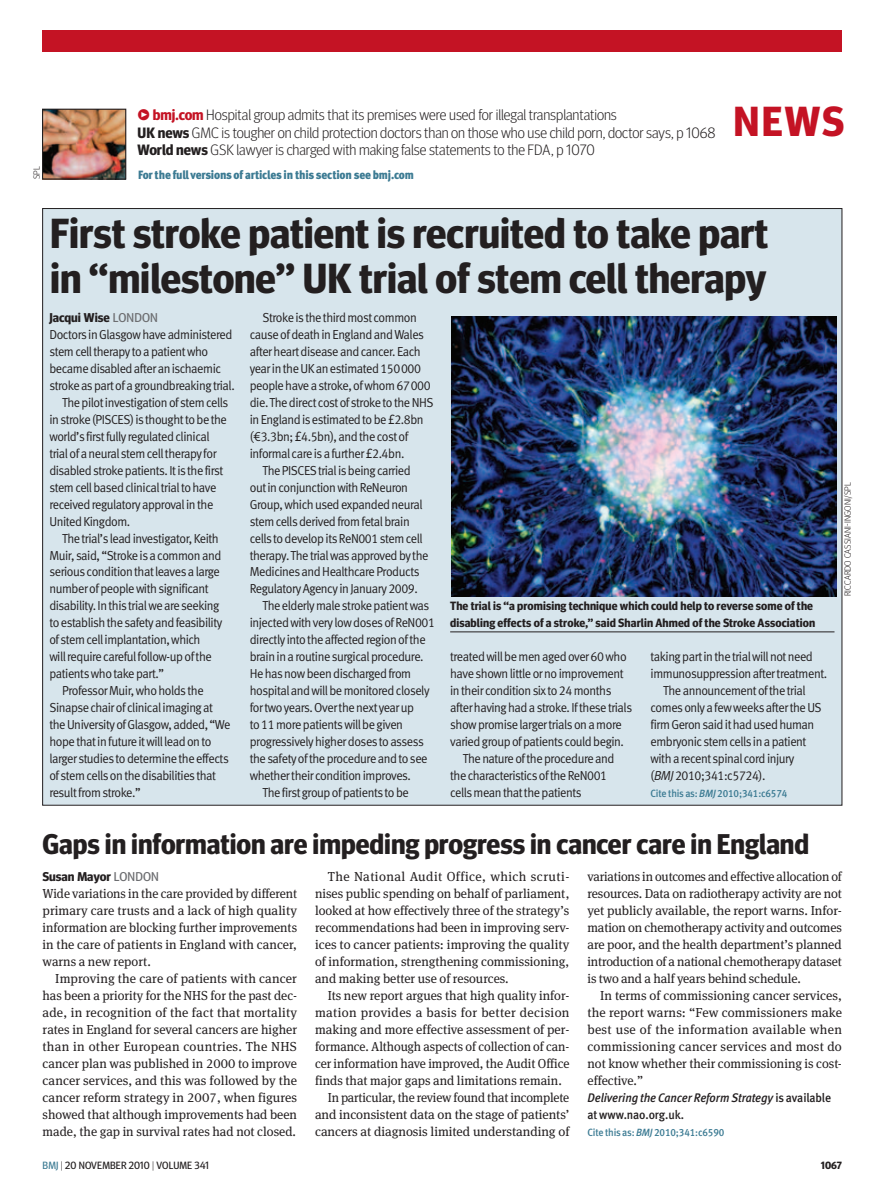
<style>
.page{position:relative;width:893px;height:1191px;background:#fff}
.page>*{position:absolute;margin:0;border:0;box-sizing:border-box;transform-origin:0 0}
.news_head_28bold{font:700 42px/45px "Meta Headline OT";color:#231f20}
.t1{font:700 42px "Meta Headline OT";color:#c41324}
.news_head_19bold{font:700 28.5px "Meta Headline OT";color:#231f20}
._05_quote{font:300 15px "Meta Headline OT";color:#231f20}
.news_BOX_sans_text{font:13.05px/17px "Meta Normal LF";letter-spacing:-.035em;color:#231f20;scale:.95 1}
.news_body_3colm_ind{font:13.05px/17px "Meta Serif Pro";color:#231f20;text-align:justify}
.news_body_3colm_ind-2{font:13.05px/17px "Meta Serif Pro";color:#231f20;text-align:justify;scale:.96 1}
.news_body_3colm{font:13.05px/17px "Meta Serif Pro";color:#231f20;text-align:justify;scale:.96 1}
.news_byline_author{font:700 12.75px "Meta Headline OT";color:#231f20}
.news_further_info{font:italic 12.45px/17px "Meta Medium LF";letter-spacing:-.005em;color:#231f20;scale:.95 1}
.picture_caption{font:700 12px/17px "Meta Headline OT";letter-spacing:.01em;color:#231f20}
.links_text_top{font:12px "Meta Black LF";letter-spacing:-.015em;color:#3c7b93;scale:.95 1}
.citation{font:10.5px "Meta Medium LF";letter-spacing:-.015em;color:#3c7b93;scale:.95 1}
.t2{font:10.5px "Meta Headline OT";letter-spacing:.01em;color:#231f20}
.t3{font:700 10.5px "Meta Headline OT";color:#231f20}
.picture_credit{font:300 9px "Meta Headline OT";letter-spacing:.015em;color:#231f20}
.s1{font-family:"Meta Pro";font-weight:500;color:#c41324}
.s2{font-weight:700;color:#c41324}
.s3{font-weight:700}
.s4{font-weight:400;color:#6c6d70}
.s5{font-style:italic}
.s6{font-style:normal}
.s7{color:#3c7b93}
.s8{font-weight:300}
</style>
<div class="page">
<div style="left:43px;top:208px;width:799px;height:597px;background:#d7e5ec"></div>
<img style="left:451px;top:316px;width:386px;height:281px">
<div style="left:43px;top:30px;width:799px;height:21px;background:#c41324"></div>
<img style="left:44px;top:111px;width:80px;height:67px">
<div style="left:42px;top:109px;width:84px;height:71px;border:1px solid #231f20"></div>
<hr style="left:450px;top:631px;width:384px;height:1px;background:#231f20">
<p class="picture_credit" style="left:31px;top:179px;width:15px;rotate:-90deg">SPL</p>
<p class="_05_quote" style="left:138px;top:106px;width:481px"><span class="s1">•</span> <span class="s2">bmj.com</span> Hospital group admits that its premises were used for illegal transplantations</p>
<p class="_05_quote" style="left:138px;top:123px;width:579px"><span class="s3">UK news</span> GMC is tougher on child protection doctors than on those who use child porn, doctor says, p 1068</p>
<p class="_05_quote" style="left:138px;top:141px;width:459px"><span class="s3">World news</span> GSK lawyer is charged with making false statements to the FDA, p 1070</p>
<p class="links_text_top" style="left:138px;top:168px;width:292px">For the full versions of articles in this section see bmj.com</p>
<p class="t1" style="left:734px;top:96px;width:112px">NEWS</p>
<p class="news_head_28bold" style="left:50px;top:210px;width:720px">First stroke patient is recruited to take part in “milestone” UK trial of stem cell therapy</p>
<p class="news_byline_author" style="left:49px;top:310px;width:110px">Jacqui Wise <span class="s4">LONDON</span></p>
<p class="news_BOX_sans_text" style="left:49px;top:326px;width:197px">Doctors in Glasgow have administered stem cell therapy to a patient who became disabled after an ischaemic stroke as part of a groundbreaking trial.</p>
<p class="news_BOX_sans_text" style="left:49px;top:394px;width:190px;text-indent:13px">The pilot investigation of stem cells in stroke (PISCES) is thought to be the world’s first fully regulated clinical trial of a neural stem cell therapy for disabled stroke patients. It is the first stem cell based clinical trial to have received regulatory approval in the United Kingdom.</p>
<p class="news_BOX_sans_text" style="left:49px;top:529px;width:184px;text-indent:13px">The trial’s lead investigator, Keith Muir, said, “Stroke is a common and serious condition that leaves a large number of people with significant disability. In this trial we are seeking to establish the safety and feasibility of stem cell implantation, which<br>will require careful follow-up of the patients who take part.”</p>
<p class="news_BOX_sans_text" style="left:49px;top:682px;width:192px;text-indent:13px">Professor Muir, who holds the Sinapse chair of clinical imaging at the University of Glasgow, added, “We hope that in future it will lead on to larger studies to determine the effects of stem cells on the disabilities that result from stroke.”</p>
<p class="news_BOX_sans_text" style="left:250px;top:309px;width:195px;text-indent:13px">Stroke is the third most common cause of death in England and Wales after heart disease and cancer. Each year in the UK an estimated 150000 people have a stroke, of whom 67000 die. The direct cost of stroke to the NHS in England is estimated to be £2.8bn (€3.3bn; £4.5bn), and the cost of informal care is a further £2.4bn.</p>
<p class="news_BOX_sans_text" style="left:250px;top:461px;width:190px;text-indent:13px">The PISCES trial is being carried out in conjunction with ReNeuron Group, which used expanded neural stem cells derived from fetal brain cells to develop its ReN001 stem cell therapy. The trial was approved by the Medicines and Healthcare Products Regulatory Agency in January 2009.</p>
<p class="news_BOX_sans_text" style="left:250px;top:597px;width:197px;text-indent:13px">The elderly male stroke patient was injected with very low doses of ReN001 directly into the affected region of the brain in a routine surgical procedure.<br>He has now been discharged from hospital and will be monitored closely for two years. Over the next year up<br>to 11 more patients will be given progressively higher doses to assess the safety of the procedure and to see whether their condition improves.</p>
<p class="news_BOX_sans_text" style="left:263px;top:783px;width:156px">The first group of patients to be</p>
<p class="picture_caption" style="left:450px;top:597px;width:366px">The trial is “a promising technique which could help to reverse some of the disabling effects of a stroke,” said Sharlin Ahmed of the Stroke Association</p>
<p class="news_BOX_sans_text" style="left:450px;top:648px;width:193px">treated will be men aged over 60 who have shown little or no improvement in their condition six to 24 months after having had a stroke. If these trials show promise larger trials on a more varied group of patients could begin.</p>
<p class="news_BOX_sans_text" style="left:450px;top:749px;width:174px;text-indent:13px">The nature of the procedure and the characteristics of the ReN001 cells mean that the patients</p>
<p class="news_BOX_sans_text" style="left:651px;top:648px;width:187px">taking part in the trial will not need immunosuppression after treatment.</p>
<p class="news_BOX_sans_text" style="left:651px;top:682px;width:182px;text-indent:13px">The announcement of the trial comes only a few weeks after the US firm Geron said it had used human embryonic stem cells in a patient with a recent spinal cord injury<br>(<span class="s5">BMJ</span> 2010;341:c5724).</p>
<p class="citation" style="left:651px;top:787px;width:146px">Cite this as: <span class="s5">BMJ</span> 2010;341:c6574</p>
<p class="picture_credit" style="left:842px;top:596px;width:116px;rotate:-90deg">RICCARDO CASSIANI-INGONI/SPL</p>
<p class="news_head_19bold" style="left:43px;top:826px;width:768px">Gaps in information are impeding progress in cancer care in England</p>
<p class="news_byline_author" style="left:43px;top:869px;width:118px">Susan Mayor <span class="s4">LONDON</span></p>
<p class="news_body_3colm" style="left:43px;top:884px;width:267px">Wide variations in the care provided by different primary care trusts and a lack of high quality information are blocking further improvements in the care of patients in England with cancer, warns a new report.</p>
<p class="news_body_3colm_ind" style="left:43px;top:969px;width:256px;text-indent:13px">Improving the care of patients with cancer has been a priority for the NHS for the past dec&shy;ade, in recognition of the fact that mortality rates in England for several cancers are higher than in other European countries. The NHS cancer plan was published in 2000 to improve cancer services, and this was followed by the cancer reform strategy in 2007, when figures showed that although improvements had been made, the gap in survival rates had not closed.</p>
<p class="news_body_3colm_ind" style="left:315px;top:867px;width:256px;text-indent:13px">The National Audit Office, which scruti&shy;nises public spending on behalf of parliament, looked at how effectively three of the strategy’s recommendations had been in improving serv&shy;ices to cancer patients: improving the quality of information, strengthening commissioning, and making better use of resources.</p>
<p class="news_body_3colm_ind" style="left:315px;top:986px;width:256px;text-indent:13px">Its new report argues that high quality infor&shy;mation provides a basis for better decision making and more effective assessment of per&shy;formance. Although aspects of collection of can&shy;cer information have improved, the Audit Office finds that major gaps and limitations remain.</p>
<p class="news_body_3colm_ind-2" style="left:315px;top:1088px;width:267px;text-indent:13px">In particular, the review found that incomplete and inconsistent data on the stage of patients’ cancers at diagnosis limited understanding of</p>
<p class="news_body_3colm_ind-2" style="left:587px;top:867px;width:267px">variations in outcomes and effective allocation of resources. Data on radiotherapy activity are not yet publicly available, the report warns. Infor&shy;mation on chemotherapy activity and outcomes are poor, and the health department’s planned introduction of a national chemotherapy dataset is two and a half years behind schedule.</p>
<p class="news_body_3colm_ind" style="left:587px;top:986px;width:256px;text-indent:13px">In terms of commissioning cancer services, the report warns: “Few commissioners make best use of the information available when commissioning cancer services and most do not know whether their commissioning is cost&shy;effective.”</p>
<p class="news_further_info" style="left:587px;top:1088px;width:258px">Delivering the Cancer Reform Strategy <span class="s6">is available at www.nao.org.uk.</span></p>
<p class="citation" style="left:587px;top:1125px;width:146px">Cite this as: <span class="s5">BMJ</span> 2010;341:c6590</p>
<p class="t2" style="left:43px;top:1159px;width:168px"><span class="s7">BMJ</span> <span class="s8">|</span> 20 NOVEMBER 2010 <span class="s8">|</span> VOLUME 341</p>
<p class="t3" style="left:821px;top:1159px;width:23px">1067</p>
</div>
